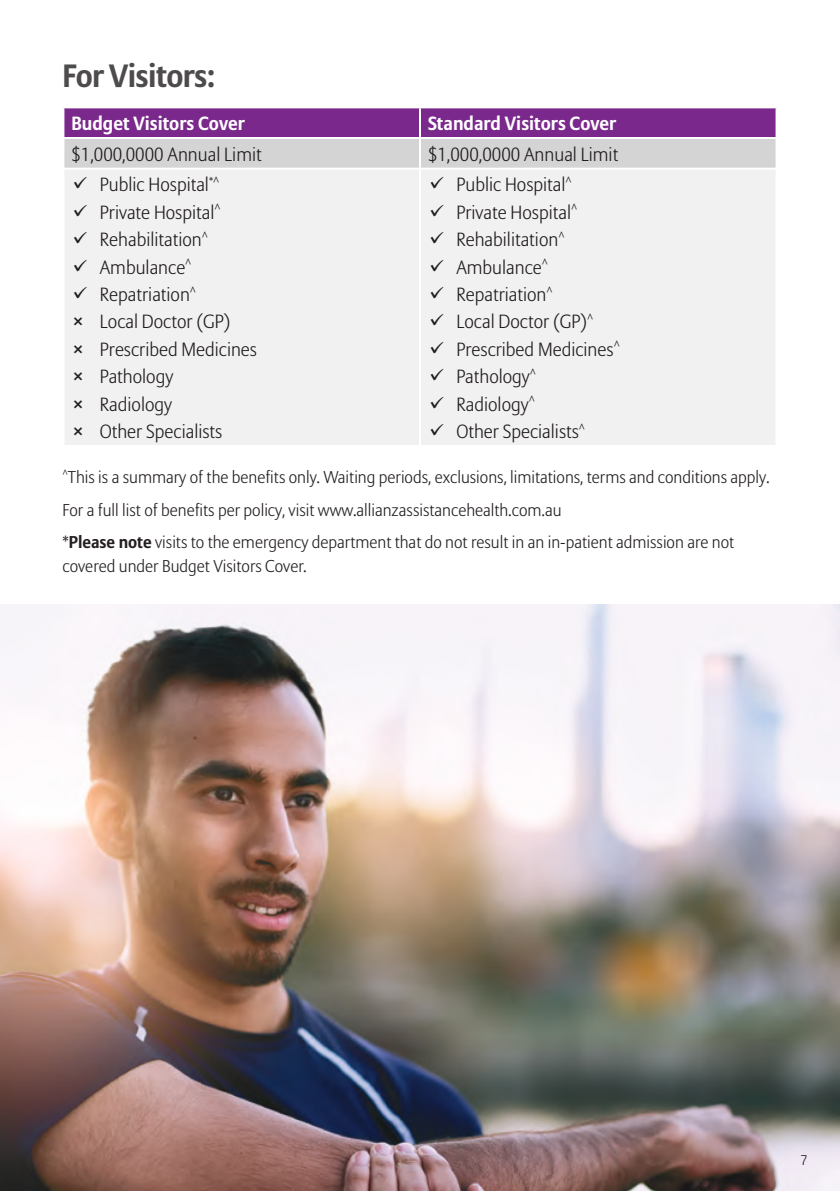
<style>
.page{position:relative;width:840px;height:1191px;background:#fff}
.page>*{position:absolute;margin:0;border:0;box-sizing:border-box;transform-origin:0 0}
.t1{font:700 32px "Allianz Sans";letter-spacing:-.02em;color:#4e4b4c}
.t2{font:300 19px/27.4px "Allianz Sans";color:#211d1e}
.t3{font:700 19px "Allianz Sans";color:#fff}
.t4{font:300 17px/32.6px "Allianz Sans";color:#241f1f}
.t5{font:300 14px "Allianz Sans";color:#241f1f}
.s1{font-weight:700}
</style>
<div class="page">
<img style="left:0;top:604px;width:839px;height:587px">
<svg style="left:64px;top:108px;width:711px;height:60px;background:#a97fb1"></svg>
<div style="left:65px;top:170px;width:710px;height:275px;background:#f2f1f1"></div>
<hr style="left:419px;top:108px;width:2px;height:29px;background:#fff">
<hr style="left:62px;top:137px;width:358px;height:2px;background:#fff">
<hr style="left:420px;top:137px;width:357px;height:2px;background:#fff">
<hr style="left:419px;top:139px;width:2px;height:29px;background:#fff">
<hr style="left:419px;top:170px;width:2px;height:275px;background:#fff">
<h1 class="t1" style="left:62px;top:56px;width:154px">For Visitors:</h1>
<p class="t3" style="left:71px;top:112px;width:175px">Budget Visitors Cover</p>
<p class="t3" style="left:428px;top:112px;width:190px">Standard Visitors Cover</p>
<p class="t2" style="left:71px;top:140px;width:192px">$1,000,0000 Annual Limit</p>
<p class="t2" style="left:428px;top:140px;width:192px">$1,000,0000 Annual Limit</p>
<p class="t2" style="left:71px;top:171px;width:149px">✓ Public Hospital<sup>*^</sup></p>
<p class="t2" style="left:71px;top:198px;width:151px">✓ Private Hospital<sup>^</sup></p>
<p class="t2" style="left:71px;top:225px;width:138px">✓ Rehabilitation<sup>^</sup></p>
<p class="t2" style="left:71px;top:253px;width:121px">✓ Ambulance<sup>^</sup></p>
<p class="t2" style="left:71px;top:280px;width:187px">✓ Repatriation<sup>^<br></sup>✗ Local Doctor (GP)<br>✗ Prescribed Medicines ✗ Pathology<br>✗ Radiology<br>✗ Other Specialists</p>
<p class="t2" style="left:428px;top:171px;width:145px">✓ Public Hospital<sup>^</sup></p>
<p class="t2" style="left:428px;top:198px;width:151px">✓ Private Hospital<sup>^</sup></p>
<p class="t2" style="left:428px;top:225px;width:138px">✓ Rehabilitation<sup>^</sup></p>
<p class="t2" style="left:428px;top:253px;width:121px">✓ Ambulance<sup>^</sup></p>
<p class="t2" style="left:428px;top:280px;width:126px">✓ Repatriation<sup>^</sup></p>
<p class="t2" style="left:428px;top:308px;width:167px">✓ Local Doctor (GP)<sup>^</sup></p>
<p class="t2" style="left:428px;top:335px;width:193px">✓ Prescribed Medicines<sup>^</sup></p>
<p class="t2" style="left:428px;top:362px;width:109px">✓ Pathology<sup>^</sup></p>
<p class="t2" style="left:428px;top:390px;width:108px">✓ Radiology<sup>^</sup></p>
<p class="t2" style="left:428px;top:417px;width:158px">✓ Other Specialists<sup>^</sup></p>
<p class="t4" style="left:62px;top:460px;width:708px"><sup>^</sup>This is a summary of the benefits only. Waiting periods, exclusions, limitations, terms and conditions apply.<br>For a full list of benefits per policy, visit www.allianzassistancehealth.com.au<br>*<span class="s1">Please note</span> visits to the emergency department that do not result in an in-patient admission are not</p>
<p class="t4" style="left:62px;top:549px;width:245px">covered under Budget Visitors Cover.</p>
<p class="t5" style="left:800px;top:1151px;width:8px">7</p>
</div>
